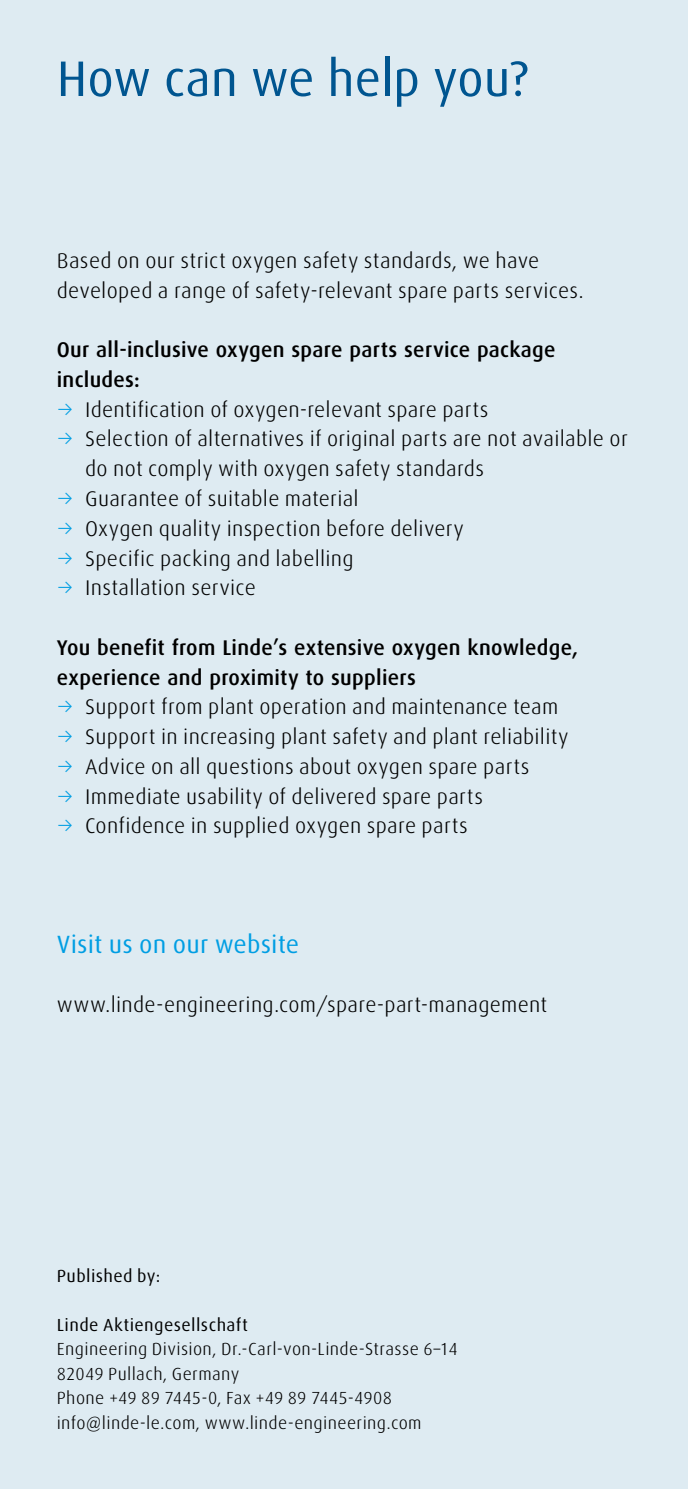
<style>
.page{position:relative;width:688px;height:1489px;background:#fff}
.page>*{position:absolute;margin:0;border:0;box-sizing:border-box;transform-origin:0 0}
.t1{font:50px "Linde Dax Global";letter-spacing:-.01em;color:#005590}
.t2{font:25px "Linde Dax Global";letter-spacing:.005em;color:#009ee3}
.t3{font:300 21.25px/29.8px "Linde Dax Global";letter-spacing:.01em;color:#000}
.t4{font:500 21.25px/29.8px "Linde Dax Global";letter-spacing:.015em;color:#000}
.t5{font:300 17.5px/24.5px "Linde Dax Global";letter-spacing:.02em;color:#000}
.t6{font:17.5px "Linde Dax Global";letter-spacing:.02em;color:#000}
.s1{color:#009ee3}
</style>
<div class="page">
<div style="left:0;top:0;width:687px;height:1488px;background:#deebf2"></div>
<h1 class="t1" style="left:57px;top:49px;width:473px">How can we help you?</h1>
<p class="t3" style="left:57px;top:246px;width:528px">Based on our strict oxygen safety standards, we have developed a range of safety-relevant spare parts services.</p>
<p class="t4" style="left:57px;top:335px;width:500px">Our all-inclusive oxygen spare parts service package includes:</p>
<p class="t3" style="left:57px;top:394px;width:433px"><span class="s1">→</span> Identification of oxygen-relevant spare parts</p>
<p class="t3" style="left:85px;top:424px;width:544px;text-indent:-28px"><span class="s1">→</span> Selection of alternatives if original parts are not available or do not comply with oxygen safety standards</p>
<p class="t3" style="left:57px;top:484px;width:303px"><span class="s1">→</span> Guarantee of suitable material</p>
<p class="t3" style="left:57px;top:513px;width:408px"><span class="s1">→</span> Oxygen quality inspection before delivery</p>
<p class="t3" style="left:57px;top:543px;width:298px"><span class="s1">→</span> Specific packing and labelling</p>
<p class="t3" style="left:57px;top:573px;width:201px"><span class="s1">→</span> Installation service</p>
<p class="t4" style="left:57px;top:632px;width:522px">You benefit from Linde’s extensive oxygen knowledge, experience and proximity to suppliers</p>
<p class="t3" style="left:57px;top:692px;width:503px"><span class="s1">→</span> Support from plant operation and maintenance team</p>
<p class="t3" style="left:57px;top:722px;width:513px"><span class="s1">→</span> Support in increasing plant safety and plant reliability</p>
<p class="t3" style="left:57px;top:751px;width:474px"><span class="s1">→</span> Advice on all questions about oxygen spare parts</p>
<p class="t3" style="left:57px;top:781px;width:428px"><span class="s1">→</span> Immediate usability of delivered spare parts</p>
<p class="t3" style="left:57px;top:811px;width:412px"><span class="s1">→</span> Confidence in supplied oxygen spare parts</p>
<p class="t2" style="left:57px;top:929px;width:244px">Visit us on our website</p>
<p class="t3" style="left:57px;top:989px;width:492px">www.linde-engineering.com/spare-part-management</p>
<p class="t6" style="left:57px;top:1265px;width:105px">Published by:</p>
<p class="t6" style="left:57px;top:1314px;width:193px">Linde Aktiengesellschaft</p>
<p class="t5" style="left:57px;top:1336px;width:402px">Engineering Division, Dr.-Carl-von-Linde-Strasse 6–14<br>82049 Pullach, Germany<br>Phone +49 89 7445-0, Fax +49 89 7445-4908 info@linde-le.com, www.linde-engineering.com</p>
</div>
